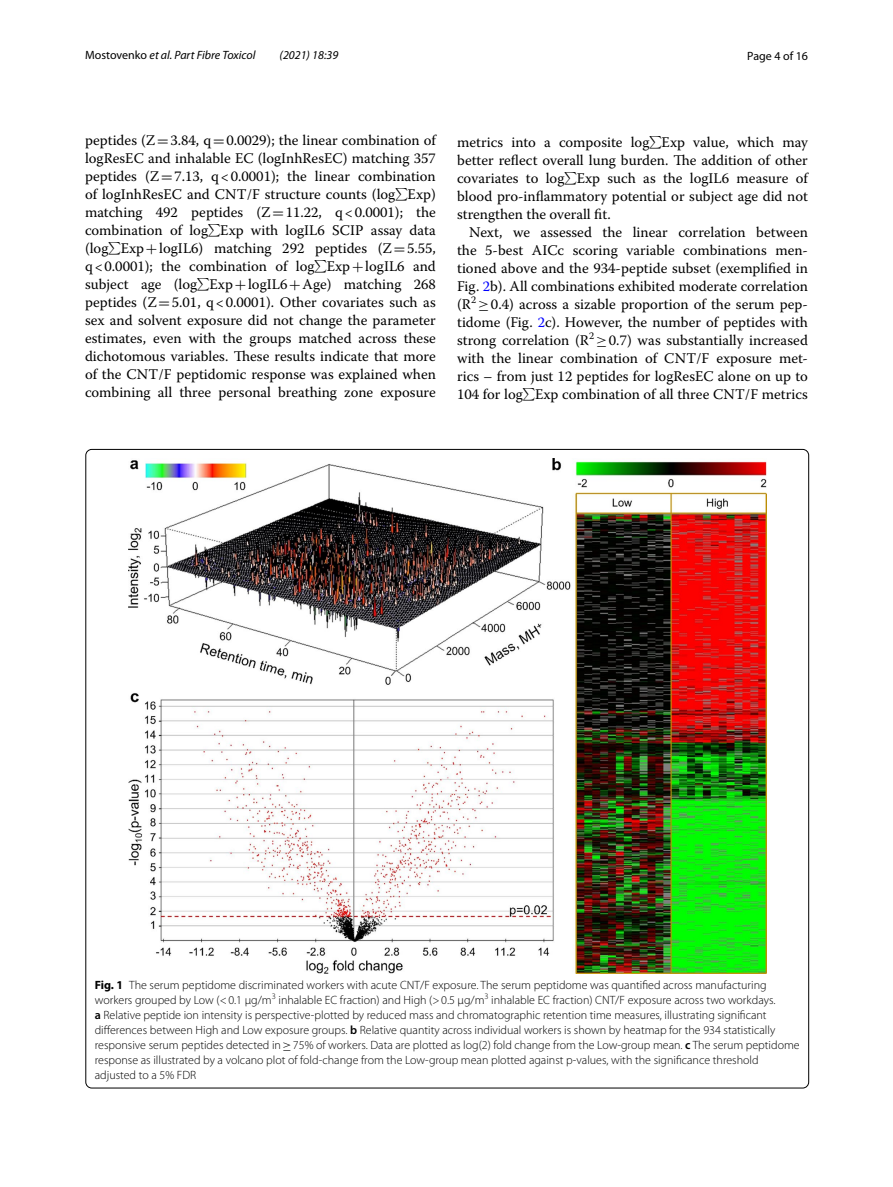
<style>
.page{position:relative;width:893px;height:1187px;background:#fff}
.page>*{position:absolute;margin:0;border:0;box-sizing:border-box;transform-origin:0 0}
.t1{font:14.7px/18px "Warnock Pro";color:#000;text-align:justify}
.t2{font:300 12px/15px "Myriad Pro";color:#000}
.t3{font:italic 12px "Myriad Pro";color:#000}
.t4{font:12px "Myriad Pro";color:#000}
.s1{font-style:normal}
.s2{font-family:"MTSY"}
.s3{color:#00f}
.s4{font-weight:700}
.s5{font-weight:600}
.s6{font-family:"MTSY";font-weight:400}
</style>
<div class="page">
<img style="left:128px;top:458px;width:638px;height:515px">
<p class="t3" style="left:85px;top:48px;width:172px"><span class="s1">Mostovenko</span> et al. Part Fibre Toxicol</p>
<p class="t3" style="left:280px;top:48px;width:60px">(2021) 18:39</p>
<p class="t4" style="left:747px;top:48px;width:62px">Page 4 of 16</p>
<p class="t1" style="left:85px;top:131px;width:352px">peptides (Z<span class="s2">=</span>3.84, q<span class="s2">=</span>0.0029); the linear combination of logResEC and inhalable EC (logInhResEC) matching 357 peptides (Z<span class="s2">=</span>7.13, q&lt;0.0001); the linear combination of logInhResEC and CNT/F structure counts (log∑Exp) matching 492 peptides (Z<span class="s2">=</span>11.22, q&lt;0.0001); the combination of log∑Exp with logIL6 SCIP assay data (log∑Exp<span class="s2">+</span>logIL6) matching 292 peptides (Z<span class="s2">=</span>5.55, q&lt;0.0001); the combination of log∑Exp<span class="s2">+</span>logIL6 and subject age (log∑Exp<span class="s2">+</span>logIL6<span class="s2">+</span>Age) matching 268 peptides (Z<span class="s2">=</span>5.01, q&lt;0.0001). Other covariates such as sex and solvent exposure did not change the parameter estimates, even with the groups matched across these dichotomous variables. These results indicate that more of the CNT/F peptidomic response was explained when combining all three personal breathing zone exposure</p>
<p class="t1" style="left:457px;top:133px;width:352px">metrics into a composite log∑Exp value, which may better reflect overall lung burden. The addition of other covariates to log∑Exp such as the logIL6 measure of blood pro-inflammatory potential or subject age did not strengthen the overall fit.</p>
<p class="t1" style="left:457px;top:223px;width:352px;text-indent:12px">Next, we assessed the linear correlation between the 5-best AICc scoring variable combinations men&shy;tioned above and the 934-peptide subset (exemplified in Fig. <span class="s3">2</span>b). All combinations exhibited moderate correlation (R<sup>2</sup> <span class="s2">≥</span>0.4) across a sizable proportion of the serum pep&shy;tidome (Fig. <span class="s3">2</span>c). However, the number of peptides with strong correlation (R<sup>2</sup> <span class="s2">≥</span>0.7) was substantially increased with the linear combination of CNT/F exposure met&shy;rics – from just 12 peptides for logResEC alone on up to 104 for log∑Exp combination of all three CNT/F metrics</p>
<p class="t2" style="left:95px;top:977px;width:706px"><span class="s4">Fig. 1</span> The serum peptidome discriminated workers with acute CNT/F exposure. The serum peptidome was quantified across manufacturing workers grouped by Low (&lt;0.1 µg/m<sup>3</sup> inhalable EC fraction) and High (&gt;0.5 µg/m<sup>3</sup> inhalable EC fraction) CNT/F exposure across two workdays.<br><span class="s5">a</span> Relative peptide ion intensity is perspective-plotted by reduced mass and chromatographic retention time measures, illustrating significant differences between High and Low exposure groups. <span class="s5">b</span> Relative quantity across individual workers is shown by heatmap for the 934 statistically responsive serum peptides detected in<span class="s6">≥</span>75% of workers. Data are plotted as log(2) fold change from the Low-group mean. <span class="s5">c</span> The serum peptidome response as illustrated by a volcano plot of fold-change from the Low-group mean plotted against p-values, with the significance threshold adjusted to a 5% FDR</p>
</div>
